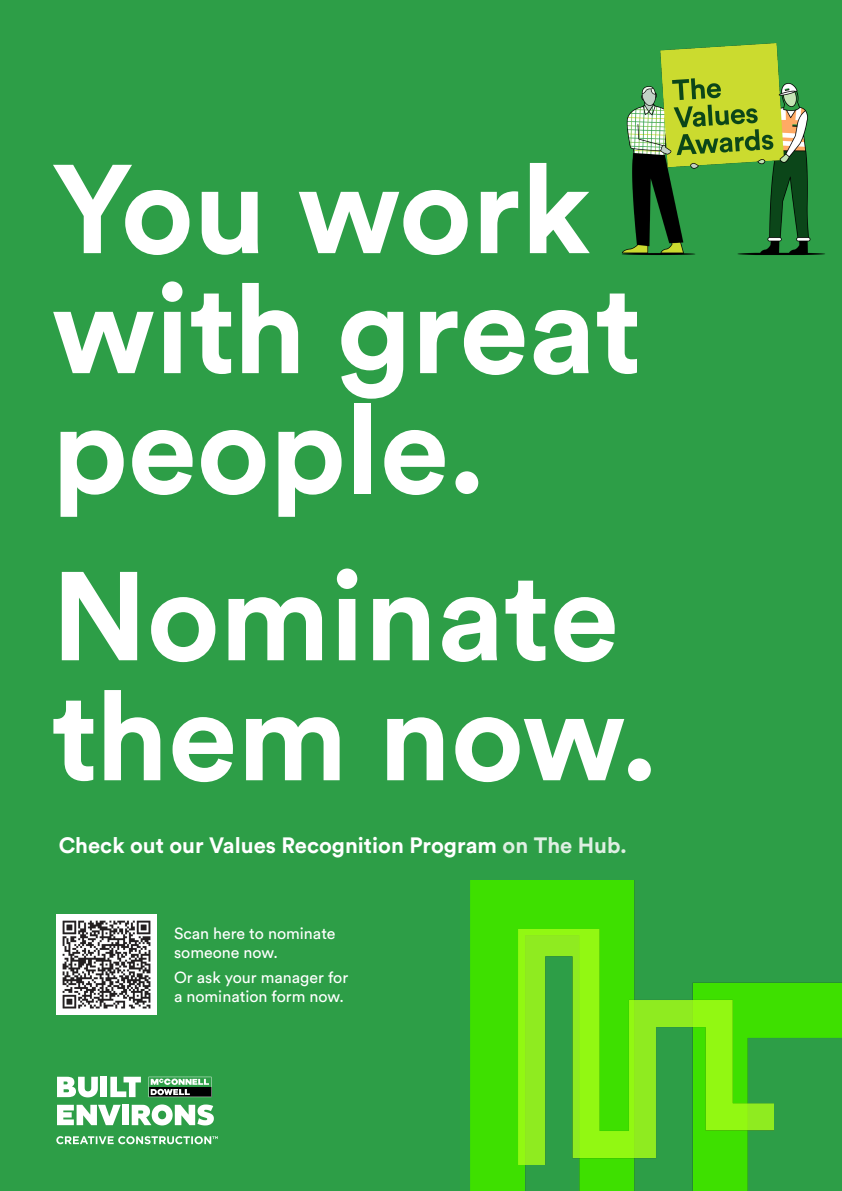
<style>
.page{position:relative;width:842px;height:1191px;background:#2d9e47}
.page>*{position:absolute;margin:0;border:0;box-sizing:border-box;transform-origin:0 0}
.t1{font:700 124.6px "Circular Std";color:#fff}
.t2{font:700 22px "Circular Std";color:#fff}
.t3{font:16px/19.2px "Circular Std";color:#fff}
.s1{color:#dfefe3}
</style>
<div class="page">
<svg style="left:57px;top:1104px;width:64px;height:21px"></svg>
<svg style="left:57px;top:1076px;width:41px;height:21px"></svg>
<div style="left:101px;top:1076px;width:6px;height:21px;background:#fff"></div>
<svg style="left:110px;top:1076px;width:31px;height:21px"></svg>
<div style="left:122px;top:1104px;width:6px;height:21px;background:#fff"></div>
<svg style="left:132px;top:1104px;width:82px;height:21px"></svg>
<svg style="left:56px;top:1136px;width:162px;height:8px"></svg>
<svg style="left:149px;top:1076px;width:62px;height:21px"></svg>
<img style="left:57px;top:914px;width:99px;height:100px">
<img style="left:622px;top:43px;width:203px;height:212px">
<img style="left:471px;top:881px;width:371px;height:310px">
<img style="left:518px;top:929px;width:256px;height:235px">
<p class="t1" style="left:52px;top:129px;width:540px">You work</p>
<p class="t1" style="left:52px;top:249px;width:592px">with great</p>
<p class="t1" style="left:52px;top:369px;width:436px">people.</p>
<p class="t1" style="left:52px;top:536px;width:569px">Nominate</p>
<p class="t1" style="left:52px;top:656px;width:609px">them now.</p>
<p class="t2" style="left:59px;top:830px;width:570px">Check out our Values Recognition Program <span class="s1">on The Hub.</span></p>
<p class="t3" style="left:174px;top:923px;width:163px">Scan here to nominate someone now.</p>
<p class="t3" style="left:174px;top:967px;width:176px">Or ask your manager for a nomination form now.</p>
</div>
